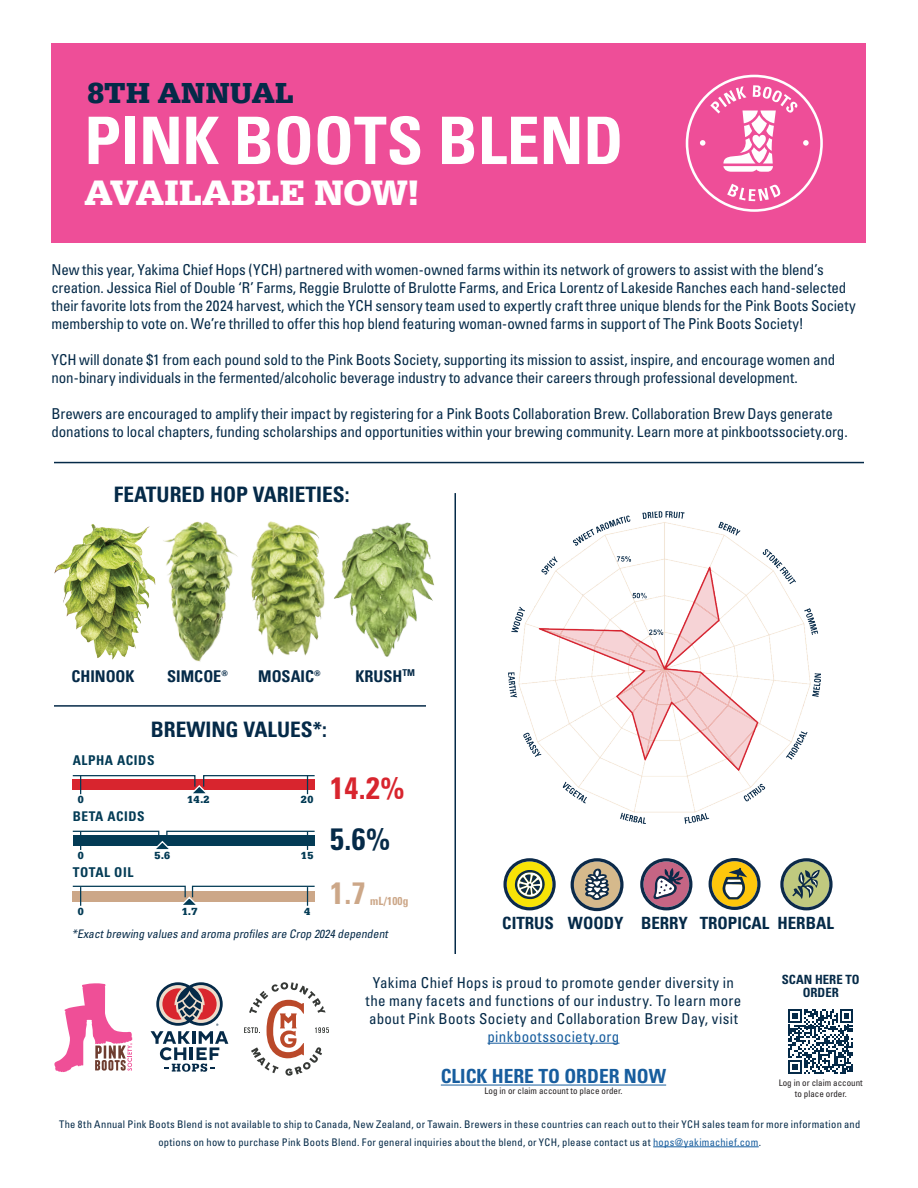
<style>
.page{position:relative;width:918px;height:1188px;background:#fff}
.page>*{position:absolute;margin:0;border:0;box-sizing:border-box;transform-origin:0 0}
.t1{font:700 condensed 65.55px "Univers LT Std";color:#fff}
.t2{font:700 36.75px "Egyptienne URW";color:#fff}
.t3{font:700 condensed 30.9px "Univers LT Std";color:#d8252e}
.t4{font:700 condensed 30.9px "Univers LT Std";color:#052a48}
.t5{font:700 condensed 30.9px "Univers LT Std";color:#cca788}
.t6{font:700 30px "Egyptienne URW";color:#052a48}
.t7{font:700 condensed 21.3px "Univers LT Pro";color:#052a48}
.t8{font:700 condensed 19.5px "Univers LT Std";color:#175d9e}
.t9{font:700 condensed 16.95px "Univers LT Pro";color:#052a48}
.t10{font:700 condensed 16.2px "Univers LT Pro";color:#052a48}
.t11{font:condensed 15px/18px "Univers LT Std";letter-spacing:-.01em;color:#052a48}
.t12{font:condensed 15px/18px "Univers LT Std";letter-spacing:.02em;color:#052a48;text-align:center}
.t13{font:condensed 15px "Univers LT Std";letter-spacing:.02em;color:#175d9e}
.t14{font:700 condensed 13.5px "Univers LT Std";letter-spacing:.04em;color:#033b55}
.t15{font:700 condensed 13.35px "Univers LT Std";letter-spacing:.04em;color:#033b55}
.t16{font:700 condensed 12.75px/12.8px "Univers LT Std";color:#052a48;text-align:center}
.t17{font:italic condensed 11.7px "Univers LT Std";color:#052a48}
.t18{font:700 condensed 11.4px "Univers LT Std";letter-spacing:.02em;color:#cca788}
.t19{font:700 10.65px "Egyptienne URW";color:#033b55}
.t20{font:condensed 10.5px/18px "Univers LT Std";letter-spacing:.025em;color:#052a48;text-align:center}
.t21{font:condensed 9px/10.8px "Univers LT Std";color:#231f20;text-align:center}
.s1{color:#175d9e}
</style>
<div class="page">
<div style="left:52px;top:44px;width:814px;height:199px;background:#ee4e98"></div>
<svg style="left:686px;top:75px;width:137px;height:137px"></svg>
<svg style="left:72px;top:830px;width:243px;height:20px"></svg>
<svg style="left:72px;top:885px;width:243px;height:21px"></svg>
<svg style="left:72px;top:775px;width:243px;height:20px"></svg>
<hr style="left:54px;top:705px;width:372px;height:2px;background:#052a48">
<hr style="left:54px;top:462px;width:810px;height:1px;background:#052a48">
<hr style="left:454px;top:493px;width:2px;height:461px;background:#052a48">
<img style="left:54px;top:524px;width:100px;height:136px">
<img style="left:254px;top:521px;width:71px;height:135px">
<img style="left:154px;top:521px;width:100px;height:141px">
<img style="left:334px;top:522px;width:100px;height:135px">
<svg style="left:640px;top:858px;width:52px;height:52px"></svg>
<svg style="left:503px;top:858px;width:53px;height:52px"></svg>
<svg style="left:780px;top:858px;width:53px;height:52px"></svg>
<svg style="left:571px;top:858px;width:53px;height:53px"></svg>
<svg style="left:709px;top:858px;width:52px;height:52px"></svg>
<img style="left:509px;top:511px;width:312px;height:313px">
<hr style="left:488px;top:1043px;width:131px;height:1px;background:#175d9e">
<hr style="left:441px;top:1085px;width:225px;height:1px;background:#175d9e">
<svg style="left:54px;top:983px;width:78px;height:89px"></svg>
<svg style="left:151px;top:982px;width:77px;height:90px"></svg>
<svg style="left:244px;top:982px;width:85px;height:94px"></svg>
<svg style="left:788px;top:1009px;width:65px;height:65px"></svg>
<hr style="left:653px;top:1147px;width:106px;height:1px;background:#175d9e">
<h3 class="t6" style="left:87px;top:75px;width:208px">8TH ANNUAL</h3>
<h1 class="t1" style="left:84px;top:101px;width:540px">PINK BOOTS BLEND</h1>
<h2 class="t2" style="left:84px;top:171px;width:336px">AVAILABLE NOW!</h2>
<p class="t11" style="left:52px;top:261px;width:806px">New this year, Yakima Chief Hops (YCH) partnered with women-owned farms within its network of growers to assist with the blend’s creation. Jessica Riel of Double ‘R’ Farms, Reggie Brulotte of Brulotte Farms, and Erica Lorentz of Lakeside Ranches each hand-selected their favorite lots from the 2024 harvest, which the YCH sensory team used to expertly craft three unique blends for the Pink Boots Society membership to vote on. We’re thrilled to offer this hop blend featuring woman-owned farms in support of The Pink Boots Society!</p>
<p class="t11" style="left:52px;top:351px;width:785px">YCH will donate $1 from each pound sold to the Pink Boots Society, supporting its mission to assist, inspire, and encourage women and non-binary individuals in the fermented/alcoholic beverage industry to advance their careers through professional development.</p>
<p class="t11" style="left:52px;top:405px;width:798px">Brewers are encouraged to amplify their impact by registering for a Pink Boots Collaboration Brew. Collaboration Brew Days generate donations to local chapters, funding scholarships and opportunities within your brewing community. Learn more at pinkbootssociety.org.</p>
<h3 class="t7" style="left:114px;top:481px;width:237px">FEATURED HOP VARIETIES:</h3>
<p class="t10" style="left:71px;top:666px;width:65px">CHINOOK</p>
<p class="t10" style="left:167px;top:666px;width:62px">SIMCOE®</p>
<p class="t10" style="left:258px;top:666px;width:64px">MOSAIC®</p>
<p class="t10" style="left:355px;top:666px;width:61px">KRUSH<sup>TM</sup></p>
<h3 class="t7" style="left:151px;top:716px;width:178px">BREWING VALUES*:</h3>
<p class="t14" style="left:73px;top:751px;width:83px">ALPHA ACIDS</p>
<p class="t19" style="left:78px;top:793px;width:7px">0</p>
<p class="t19" style="left:187px;top:793px;width:24px">14.2</p>
<p class="t19" style="left:301px;top:793px;width:14px">20</p>
<p class="t15" style="left:73px;top:809px;width:73px">BETA ACIDS</p>
<p class="t19" style="left:78px;top:849px;width:7px">0</p>
<p class="t19" style="left:155px;top:849px;width:17px">5.6</p>
<p class="t19" style="left:301px;top:849px;width:14px">15</p>
<p class="t14" style="left:73px;top:864px;width:62px">TOTAL OIL</p>
<p class="t19" style="left:78px;top:905px;width:7px">0</p>
<p class="t19" style="left:182px;top:905px;width:17px">1.7</p>
<p class="t19" style="left:304px;top:905px;width:7px">4</p>
<h3 class="t3" style="left:330px;top:769px;width:76px">14.2%</h3>
<h3 class="t4" style="left:330px;top:820px;width:62px">5.6%</h3>
<h3 class="t5" style="left:330px;top:874px;width:37px">1.7</h3>
<p class="t18" style="left:370px;top:894px;width:40px">mL/100g</p>
<p class="t17" style="left:72px;top:927px;width:320px">*Exactbrewing values and aroma profiles are Crop 2024 dependent</p>
<p class="t9" style="left:502px;top:913px;width:333px">CITRUS WOODY BERRY TROPICAL HERBAL</p>
<p class="t16" style="left:782px;top:973px;width:79px">SCAN HERE TO<br>ORDER</p>
<p class="t12" style="left:366px;top:973px;width:377px">Yakima Chief Hops is proud to promote gender diversity in the many facets and functions of our industry. To learn more about Pink Boots Society and Collaboration Brew Day, visit</p>
<p class="t13" style="left:488px;top:1027px;width:133px">pinkbootssociety.org</p>
<h3 class="t8" style="left:441px;top:1064px;width:227px">CLICK HERE TO ORDER NOW</h3>
<p class="t21" style="left:485px;top:1085px;width:139px">Log in or claim account to place order.</p>
<p class="t21" style="left:779px;top:1077px;width:85px">Log in or claim account to place order.</p>
<p class="t20" style="left:59px;top:1115px;width:803px">The 8th Annual Pink Boots Blend is not available to ship to Canada, New Zealand, or Tawain. Brewers in these countries can reach out to their YCH sales team for more information and options on how to purchase Pink Boots Blend. For general inquiries about the blend, or YCH, please contact us at <span class="s1">hops@yakimachief.com</span>.</p>
</div>
